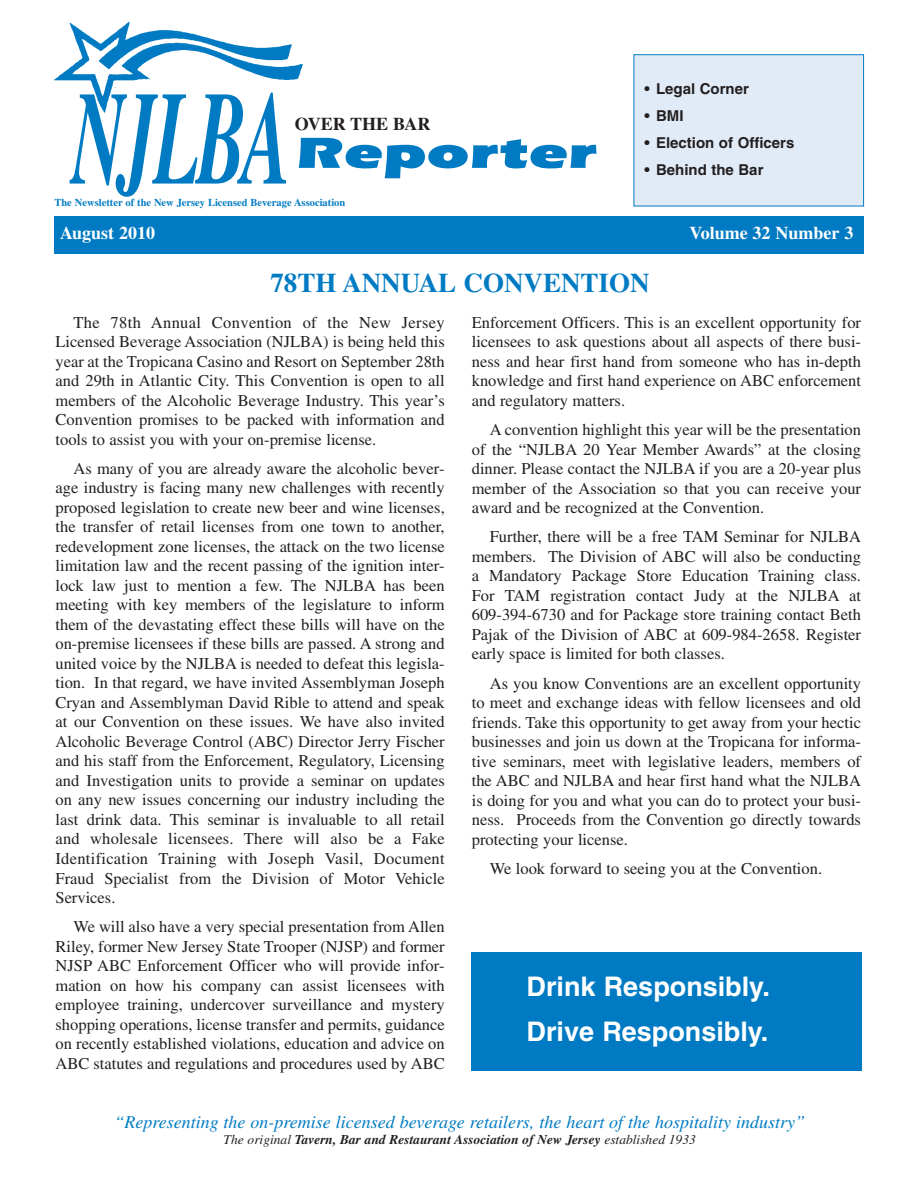
<style>
.page{position:relative;width:918px;height:1188px;background:#fff}
.page>*{position:absolute;margin:0;border:0;box-sizing:border-box;transform-origin:0 0}
.t1{font:italic 700 133.2px "Times";letter-spacing:-.04em;color:#007bc3;scale:.56 1}
.t2{font:900 45px "Itc Eras";color:#007bc3;scale:1.4 1}
.t3{font:700 27px/45px "Helvetica";color:#fff}
.t4{font:700 27px "Times";color:#007bc3}
.t5{font:italic 18px "Times";color:#007bc3}
.t6{font:700 18px "Times";color:#fff}
.t7{font:700 18px "Times";color:#231f20}
.t8{font:16.5px/19.5px "Times";color:#231f20;text-align:justify}
.t9{font:700 15px "Helvetica";color:#231f20}
.t10{font:italic 700 13.5px "Times";color:#231f20}
.t11{font:700 10.5px "Times";color:#007bc3}
.s1{font-weight:400}
</style>
<div class="page">
<div style="left:54px;top:216px;width:810px;height:37px;background:#007bc3"></div>
<img style="left:54px;top:21px;width:249px;height:92px">
<div style="left:634px;top:55px;width:229px;height:151px;background:#e1ebf7"></div>
<div style="left:634px;top:54px;width:230px;height:152px;border:1px solid #007bc3"></div>
<div style="left:471px;top:953px;width:391px;height:118px;background:#007bc3"></div>
<h1 class="t1" style="left:72px;top:90px;width:394px">NJLBA</h1>
<p class="t7" style="left:295px;top:118px;width:137px">OVER THE BAR</p>
<h2 class="t2" style="left:295px;top:137px;width:217px">Reporter</h2>
<p class="t11" style="left:54px;top:199px;width:292px">The Newsletter of the New Jersey Licensed Beverage Association</p>
<p class="t9" style="left:644px;top:83px;width:106px">• Legal Corner</p>
<p class="t9" style="left:644px;top:110px;width:41px">• BMI</p>
<p class="t9" style="left:644px;top:137px;width:151px">• Election of Officers</p>
<p class="t9" style="left:644px;top:164px;width:121px">• Behind the Bar</p>
<p class="t6" style="left:60px;top:227px;width:97px">August 2010</p>
<p class="t6" style="left:690px;top:227px;width:166px">Volume 32 Number 3</p>
<h3 class="t4" style="left:270px;top:274px;width:381px">78TH ANNUAL CONVENTION</h3>
<p class="t8" style="left:55px;top:314px;width:391px;text-indent:18px">The 78th Annual Convention of the New Jersey Licensed Beverage Association (NJLBA) is being held this year at the Tropicana Casino and Resort on September 28th and 29th in Atlantic City. This Convention is open to all members of the Alcoholic Beverage Industry. This year’s Convention promises to be packed with information and tools to assist you with your on-premise license.</p>
<p class="t8" style="left:55px;top:460px;width:391px;text-indent:18px">As many of you are already aware the alcoholic bever&shy;age industry is facing many new challenges with recently proposed legislation to create new beer and wine licenses, the transfer of retail licenses from one town to another, redevelopment zone licenses, the attack on the two license limitation law and the recent passing of the ignition inter&shy;lock law just to mention a few. The NJLBA has been meeting with key members of the legislature to inform them of the devastating effect these bills will have on the on-premise licensees if these bills are passed. A strong and united voice by the NJLBA is needed to defeat this legisla&shy;tion. In that regard, we have invited Assemblyman Joseph Cryan and Assemblyman David Rible to attend and speak at our Convention on these issues. We have also invited Alcoholic Beverage Control (ABC) Director Jerry Fischer and his staff from the Enforcement, Regulatory, Licensing and Investigation units to provide a seminar on updates on any new issues concerning our industry including the last drink data. This seminar is invaluable to all retail and wholesale licensees. There will also be a Fake Identification Training with Joseph Vasil, Document Fraud Specialist from the Division of Motor Vehicle Services.</p>
<p class="t8" style="left:55px;top:919px;width:391px;text-indent:18px">We will also have a very special presentation from Allen Riley, former New Jersey State Trooper (NJSP) and former NJSP ABC Enforcement Officer who will provide infor&shy;mation on how his company can assist licensees with employee training, undercover surveillance and mystery shopping operations, license transfer and permits, guidance on recently established violations, education and advice on ABC statutes and regulations and procedures used by ABC</p>
<p class="t8" style="left:472px;top:314px;width:391px">Enforcement Officers. This is an excellent opportunity for licensees to ask questions about all aspects of there busi&shy;ness and hear first hand from someone who has in-depth knowledge and first hand experience on ABC enforcement and regulatory matters.</p>
<p class="t8" style="left:472px;top:421px;width:391px;text-indent:18px">A convention highlight this year will be the presentation of the “NJLBA 20 Year Member Awards” at the closing dinner. Please contact the NJLBA if you are a 20-year plus member of the Association so that you can receive your award and be recognized at the Convention.</p>
<p class="t8" style="left:472px;top:529px;width:391px;text-indent:18px">Further, there will be a free TAM Seminar for NJLBA members. The Division of ABC will also be conducting a Mandatory Package Store Education Training class.<br>For TAM registration contact Judy at the NJLBA at 609-394-6730 and for Package store training contact Beth Pajak of the Division of ABC at 609-984-2658. Register early space is limited for both classes.</p>
<p class="t8" style="left:472px;top:675px;width:391px;text-indent:18px">As you know Conventions are an excellent opportunity to meet and exchange ideas with fellow licensees and old friends. Take this opportunity to get away from your hectic businesses and join us down at the Tropicana for informa&shy;tive seminars, meet with legislative leaders, members of the ABC and NJLBA and hear first hand what the NJLBA is doing for you and what you can do to protect your busi&shy;ness. Proceeds from the Convention go directly towards protecting your license.</p>
<p class="t8" style="left:490px;top:860px;width:334px">We look forward to seeing you at the Convention.</p>
<h3 class="t3" style="left:527px;top:967px;width:245px">Drink Responsibly.<br>Drive Responsibly.</h3>
<p class="t5" style="left:114px;top:1116px;width:692px">“Representing the on-premise licensed beverage retailers, the heart of the hospitality industry”</p>
<p class="t10" style="left:224px;top:1135px;width:474px"><span class="s1">The original</span> Tavern, Bar and Restaurant Association of New Jersey <span class="s1">established 1933</span></p>
</div>
